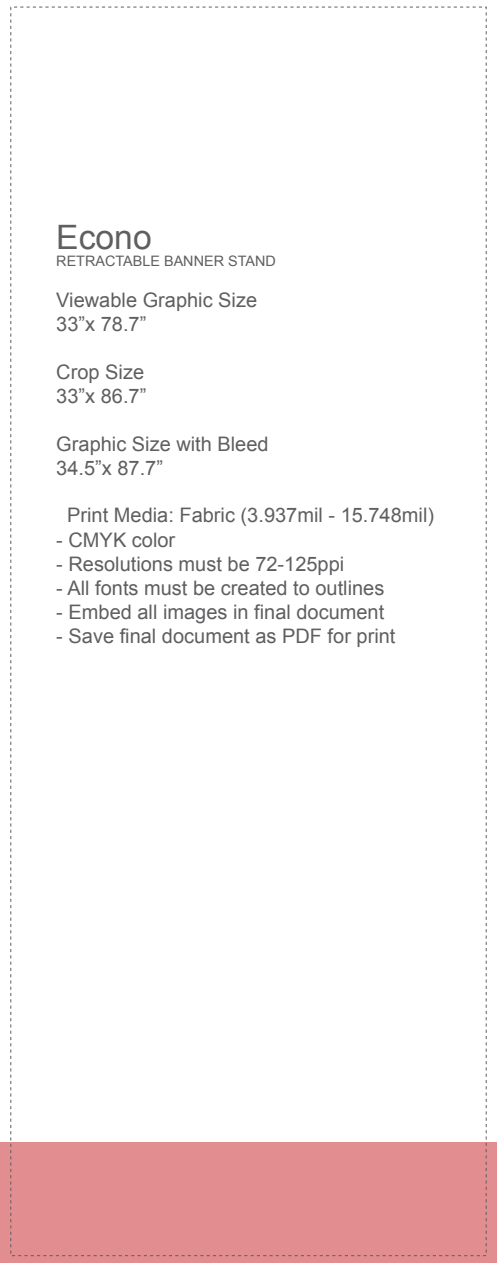
<style>
.page{position:relative;width:497px;height:1263px;background:#fff}
.page>*{position:absolute;margin:0;border:0;box-sizing:border-box;transform-origin:0 0}
.t1{font:33.64px "Arial";color:#5f5f62}
.t2{font:20px/24px "Arial";color:#5f5f62}
.t3{font:14.4px "Arial";color:#5f5f62}
</style>
<div class="page">
<div style="left:0;top:1142px;width:497px;height:121px;background:#e28d90"></div>
<h1 class="t1" style="left:56px;top:215px;width:97px">Econo</h1>
<p class="t3" style="left:56px;top:252px;width:221px">RETRACTABLE BANNER STAND</p>
<p class="t2" style="left:56px;top:289px;width:202px">Viewable Graphic Size<br>33”x 78.7”</p>
<p class="t2" style="left:56px;top:361px;width:92px">Crop Size<br>33”x 86.7”</p>
<p class="t2" style="left:56px;top:433px;width:214px">Graphic Size with Bleed<br>34.5”x 87.7”</p>
<p class="t2" style="left:67px;top:503px;width:368px">Print Media: Fabric (3.937mil - 15.748mil)</p>
<p class="t2" style="left:56px;top:529px;width:120px">- CMYK color</p>
<p class="t2" style="left:56px;top:553px;width:289px">- Resolutions must be 72-125ppi</p>
<p class="t2" style="left:56px;top:577px;width:329px">- All fonts must be created to outlines</p>
<p class="t2" style="left:56px;top:601px;width:329px">- Embed all images in final document</p>
<p class="t2" style="left:56px;top:625px;width:341px">- Save final document as PDF for print</p>
</div>
